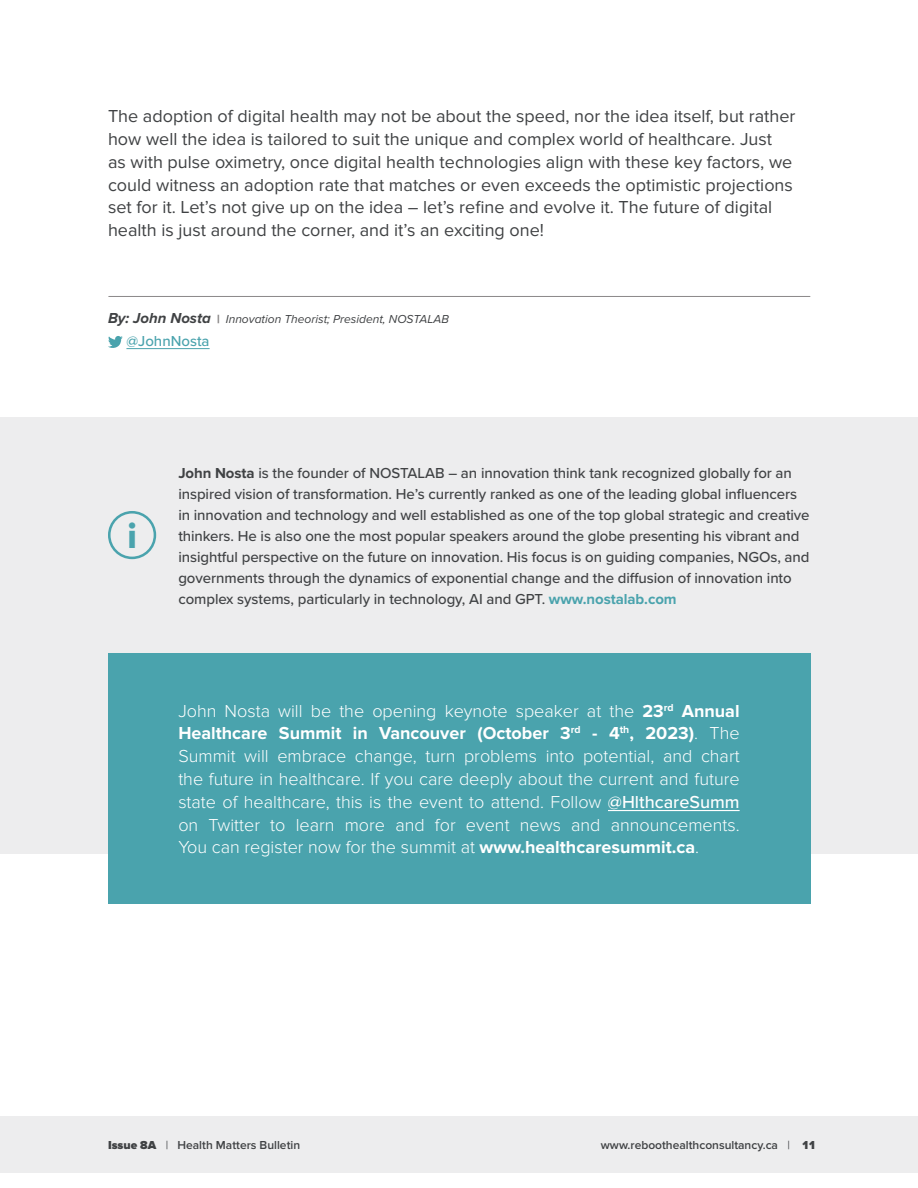
<style>
.page{position:relative;width:918px;height:1188px;background:#fff}
.page>*{position:absolute;margin:0;border:0;box-sizing:border-box;transform-origin:0 0}
.t1{font:35.55px "Proxima Nova Extrabld";color:#4aa3ad}
.body{font:18px/22.8px "Proxima Nova";color:#404244}
.t2{font:300 18px/22.8px "Proxima Nova";color:#fff;text-align:justify}
.info_box{font:500 15px/21px "Proxima Nova";letter-spacing:-.005em;color:#404244}
.credentials{font:500 15px "Proxima Nova";color:#4aa3ad}
.t3{font:600 12px "Proxima Nova";color:#404244}
.credentials-2{font:italic 12px "Proxima Nova";color:#404244}
.s1{font-weight:700;font-size:15px}
.s2{font-weight:900;font-style:normal;color:#8b8889}
.s3{font-weight:700}
.s4{font-weight:700;color:#4aa3ad}
.s5{font-weight:500}
.s6{font-weight:900}
.s7{font-weight:400}
</style>
<div class="page">
<div style="left:0;top:1117px;width:918px;height:56px;background:#ededee"></div>
<hr style="left:126px;top:348px;width:84px;height:1px;background:#4aa3ad">
<svg style="left:108px;top:336px;width:15px;height:12px"></svg>
<hr style="left:109px;top:296px;width:701px;height:1px;background:#8b8889">
<div style="left:0;top:417px;width:918px;height:437px;background:#ededee"></div>
<div style="left:108px;top:654px;width:702px;height:250px;background:#4aa3ad"></div>
<hr style="left:608px;top:810px;width:132px;height:1px;background:#fff">
<div style="left:108px;top:511px;width:48px;height:48px;border:3px solid #4aa3ad;border-radius:50%"></div>
<p class="body" style="left:108px;top:105px;width:689px">The adoption of digital health may not be about the speed, nor the idea itself, but rather how well the idea is tailored to suit the unique and complex world of healthcare. Just<br>as with pulse oximetry, once digital health technologies align with these key factors, we could witness an adoption rate that matches or even exceeds the optimistic projections set for it. Let’s not give up on the idea – let’s refine and evolve it. The future of digital health is just around the corner, and it’s an exciting one!</p>
<p class="credentials-2" style="left:108px;top:310px;width:343px"><span class="s1">By: John Nosta</span> <span class="s2">|</span> Innovation Theorist; President, NOSTALAB</p>
<p class="credentials" style="left:126px;top:330px;width:85px">@JohnNosta</p>
<p class="t1" style="left:127px;top:510px;width:11px">i</p>
<p class="info_box" style="left:178px;top:462px;width:633px"><span class="s3">John Nosta</span> is the founder of NOSTALAB – an innovation think tank recognized globally for an inspired vision of transformation. He’s currently ranked as one of the leading global influencers in innovation and technology and well established as one of the top global strategic and creative thinkers. He is also one the most popular speakers around the globe presenting his vibrant and insightful perspective on the future on innovation. His focus is on guiding companies, NGOs, and governments through the dynamics of exponential change and the diffusion of innovation into complex systems, particularly in technology, AI and GPT. <span class="s4">www.nostalab.com</span></p>
<p class="t2" style="left:178px;top:700px;width:563px">John Nosta will be the opening keynote speaker at the <span class="s3">23</span><sup>rd</sup> <span class="s3">Annual Healthcare Summit in Vancouver (October 3</span><sup>rd</sup> <span class="s3">- 4</span><sup>th</sup><span class="s3">, 2023)</span>. The Summit will embrace change, turn problems into potential, and chart the future in healthcare. If you care deeply about the current and future state of healthcare, this is the event to attend. Follow <span class="s5">@HlthcareSumm </span>on Twitter to learn more and for event news and announcements.<br>You can register now for the summit at <span class="s3">www.healthcaresummit.ca</span>.</p>
<p class="t3" style="left:108px;top:1138px;width:194px"><span class="s6">Issue 8A</span> <span class="s7">|</span> Health Matters Bulletin</p>
<p class="t3" style="left:601px;top:1138px;width:216px">www.reboothealthconsultancy.ca <span class="s7">|</span> <span class="s6">11</span></p>
</div>
